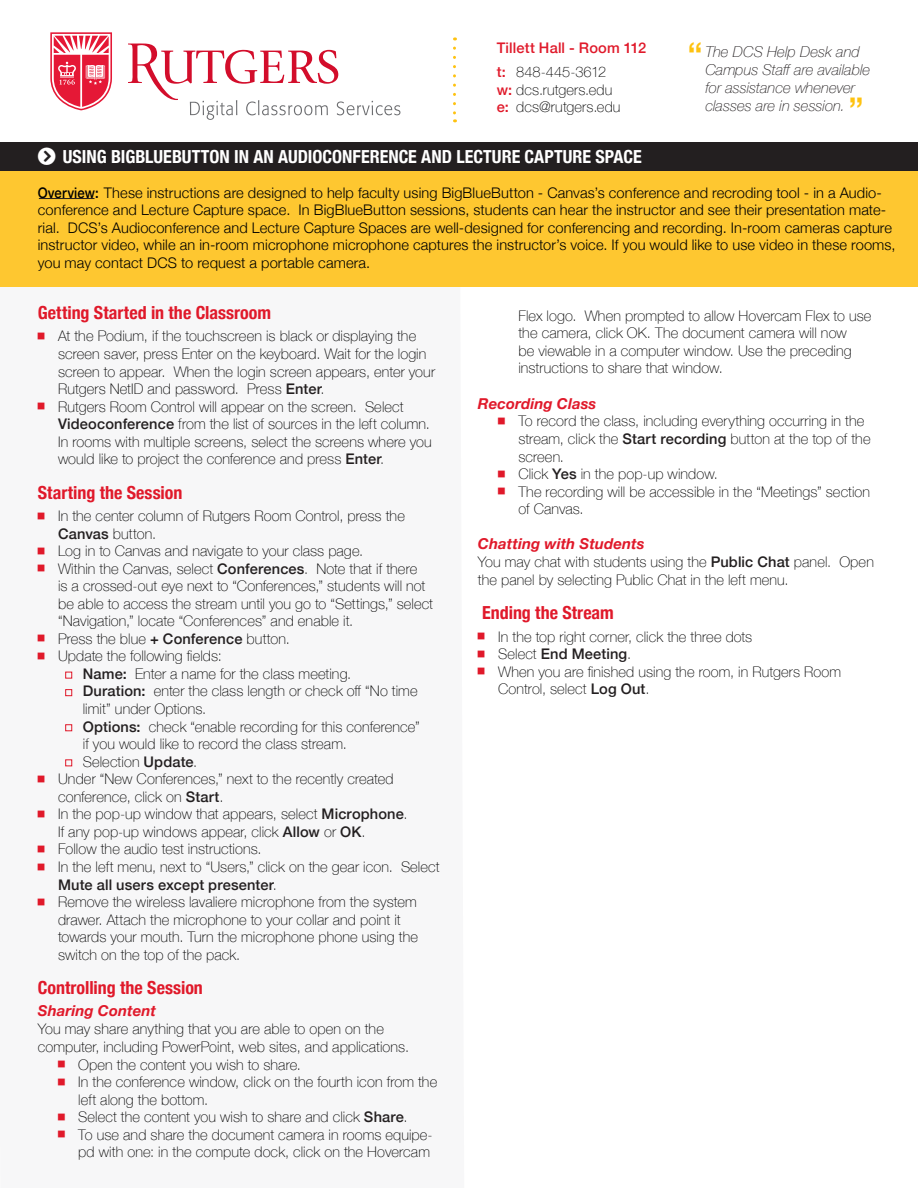
<style>
.page{position:relative;width:918px;height:1188px;background:#fff}
.page>*{position:absolute;margin:0;border:0;box-sizing:border-box;transform-origin:0 0}
.t1{font:500 34.5px "Helvetica Neue";color:#fec210}
.t2{font:700 condensed 18px "Helvetica Neue";color:#e0192a}
.t3{font:700 condensed 18px "Helvetica Neue";color:#fff}
.t4{font:italic 100 15px/18px "Helvetica Neue";color:#231f20}
.t5{font:italic 700 15px "Helvetica Neue";letter-spacing:.005em;color:#e0192a}
.t6{font:100 14.7px/17.5px "Helvetica Neue";letter-spacing:.005em;color:#000}
.t7{font:300 14.7px/17.5px "Helvetica Neue";letter-spacing:.01em;color:#000}
.t8{font:500 14.7px "Helvetica Neue";letter-spacing:.01em;color:#e0192a}
.t9{font:500 14.7px "Helvetica Neue";letter-spacing:.01em;color:#231f20}
.s1{font-weight:500;color:#e0192a}
.s2{font-weight:500}
.s3{font-weight:500;color:#231f20}
.s4{color:#e0192a}
.s5{font-weight:100;color:#000}
</style>
<div class="page">
<div style="left:0;top:164px;width:918px;height:122px;background:#fec730"></div>
<div style="left:0;top:142px;width:918px;height:29px;background:#231f20"></div>
<svg style="left:50px;top:32px;width:62px;height:78px"></svg>
<svg style="left:128px;top:43px;width:272px;height:77px"></svg>
<svg style="left:453px;top:48px;width:3px;height:74px"></svg>
<hr style="left:39px;top:198px;width:56px;height:1px;background:#231f20">
<p class="t8" style="left:497px;top:36px;width:151px">Tillett Hall - Room 112</p>
<p class="t6" style="left:497px;top:63px;width:111px"><span class="s1">t:</span> 848-445-3612</p>
<p class="t6" style="left:497px;top:80px;width:117px"><span class="s1">w:</span> dcs.rutgers.edu</p>
<p class="t6" style="left:497px;top:98px;width:125px"><span class="s1">e:</span> dcs@rutgers.edu</p>
<p class="t1" style="left:688px;top:27px;width:17px">“</p>
<p class="t4" style="left:705px;top:42px;width:166px">The DCS Help Desk and<br>Campus Staff are available for assistance whenever classes are in session.</p>
<p class="t1" style="left:864px;top:123px;width:17px;rotate:-180deg">“</p>
<p class="t3" style="left:38px;top:142px;width:605px">❖□■●▼ USING BIGBLUEBUTTON IN AN AUDIOCONFERENCE AND LECTURE CAPTURE SPACE</p>
<p class="t7" style="left:38px;top:183px;width:859px"><span class="s2">Overview:</span> These instructions are designed to help faculty using BigBlueButton - Canvas’s conference and recroding tool - in a Audio&shy;conference and Lecture Capture space. In BigBlueButton sessions, students can hear the instructor and see their presentation mate&shy;rial. DCS’s Audioconference and Lecture Capture Spaces are well-designed for conferencing and recording. In-room cameras capture instructor video, while an in-room microphone microphone captures the instructor’s voice. If you would like to use video in these rooms, you may contact DCS to request a portable camera.</p>
<p class="t2" style="left:38px;top:298px;width:235px">Getting Started in the Classroom</p>
<p class="t6" style="left:58px;top:327px;width:379px">At the Podium, if the touchscreen is black or displaying the screen saver, press Enter on the keyboard. Wait for the login screen to appear. When the login screen appears, enter your Rutgers NetID and password. Press <span class="s3">Enter</span>.</p>
<p class="t6" style="left:58px;top:397px;width:375px">Rutgers Room Control will appear on the screen. Select <span class="s3">Videoconference</span> from the list of sources in the left column.<br>In rooms with multiple screens, select the screens where you would like to project the conference and press <span class="s3">Enter</span>.</p>
<p class="t2" style="left:38px;top:477px;width:146px">Starting the Session</p>
<p class="t6" style="left:58px;top:506px;width:348px">In the center column of Rutgers Room Control, press the<br><span class="s3">Canvas</span> button.</p>
<p class="t6" style="left:58px;top:541px;width:307px">Log in to Canvas and navigate to your class page.</p>
<p class="t6" style="left:58px;top:559px;width:377px">Within the Canvas, select <span class="s3">Conferences</span>. Note that if there<br>is a crossed-out eye next to “Conferences,” students will not be able to access the stream until you go to “Settings,” select “Navigation,” locate “Conferences” and enable it.</p>
<p class="t6" style="left:58px;top:629px;width:233px">Press the blue <span class="s3">+ Conference</span> button.</p>
<p class="t6" style="left:58px;top:647px;width:165px">Update the following fields:</p>
<p class="t6" style="left:65px;top:664px;width:288px"><span class="s4">■</span> <span class="s3">Name:</span> Enter a name for the class meeting.</p>
<p class="t6" style="left:83px;top:682px;width:336px;text-indent:-18px"><span class="s4">■</span> <span class="s3">Duration:</span> enter the class length or check off “No time limit” under Options.</p>
<p class="t6" style="left:83px;top:717px;width:339px;text-indent:-18px"><span class="s4">■</span> <span class="s3">Options:</span> check “enable recording for this conference” if you would like to record the class stream.</p>
<p class="t6" style="left:65px;top:752px;width:134px"><span class="s4">■</span> Selection <span class="s3">Update</span>.</p>
<p class="t6" style="left:58px;top:770px;width:337px">Under “New Conferences,” next to the recently created conference, click on <span class="s3">Start</span>.</p>
<p class="t6" style="left:58px;top:805px;width:351px">In the pop-up window that appears, select <span class="s3">Microphone</span>.<br>If any pop-up windows appear, click <span class="s3">Allow</span> or <span class="s3">OK</span>.</p>
<p class="t6" style="left:58px;top:840px;width:205px">Follow the audio test instructions.</p>
<p class="t6" style="left:58px;top:857px;width:383px">In the left menu, next to “Users,” click on the gear icon. Select<br><span class="s3">Mute all users except presenter</span>.</p>
<p class="t6" style="left:58px;top:892px;width:361px">Remove the wireless lavaliere microphone from the system drawer. Attach the microphone to your collar and point it towards your mouth. Turn the microphone phone using the switch on the top of the pack.</p>
<p class="t2" style="left:38px;top:973px;width:167px">Controlling the Session</p>
<p class="t5" style="left:38px;top:999px;width:120px">Sharing Content</p>
<p class="t6" style="left:38px;top:1020px;width:373px">You may share anything that you are able to open on the computer, including PowerPoint, web sites, and applications.</p>
<p class="t6" style="left:78px;top:1055px;width:224px">Open the content you wish to share.</p>
<p class="t6" style="left:78px;top:1072px;width:361px">In the conference window, click on the fourth icon from the left along the bottom.</p>
<p class="t6" style="left:78px;top:1108px;width:331px">Select the content you wish to share and click <span class="s3">Share</span>.</p>
<p class="t6" style="left:78px;top:1125px;width:356px">To use and share the document camera in rooms equipe&shy;pd with one: in the compute dock, click on the Hovercam</p>
<p class="t6" style="left:518px;top:306px;width:355px">Flex logo. When prompted to allow Hovercam Flex to use the camera, click OK. The document camera will now<br>be viewable in a computer window. Use the preceding instructions to share that window.</p>
<p class="t5" style="left:478px;top:391px;width:120px">Recording Class</p>
<p class="t6" style="left:518px;top:412px;width:354px">To record the class, including everything occurring in the stream, click the <span class="s3">Start recording</span> button at the top of the screen.</p>
<p class="t6" style="left:518px;top:464px;width:201px">Click <span class="s3">Yes</span> in the pop-up window.</p>
<p class="t6" style="left:518px;top:482px;width:353px">The recording will be accessible in the “Meetings” section of Canvas.</p>
<p class="t5" style="left:478px;top:532px;width:168px">Chatting with Students</p>
<p class="t6" style="left:478px;top:553px;width:398px">You may chat with students using the <span class="s3">Public Chat</span> panel. Open the panel by selecting Public Chat in the left menu.</p>
<p class="t2" style="left:482px;top:598px;width:133px">Ending the Stream</p>
<p class="t6" style="left:498px;top:627px;width:256px">In the top right corner, click the three dots</p>
<p class="t9" style="left:498px;top:642px;width:134px"><span class="s5">Select</span> End Meeting<span class="s5">.</span></p>
<p class="t6" style="left:498px;top:662px;width:344px">When you are finished using the room, in Rutgers Room<br>Control, select <span class="s3">Log Out</span>.</p>
</div>
